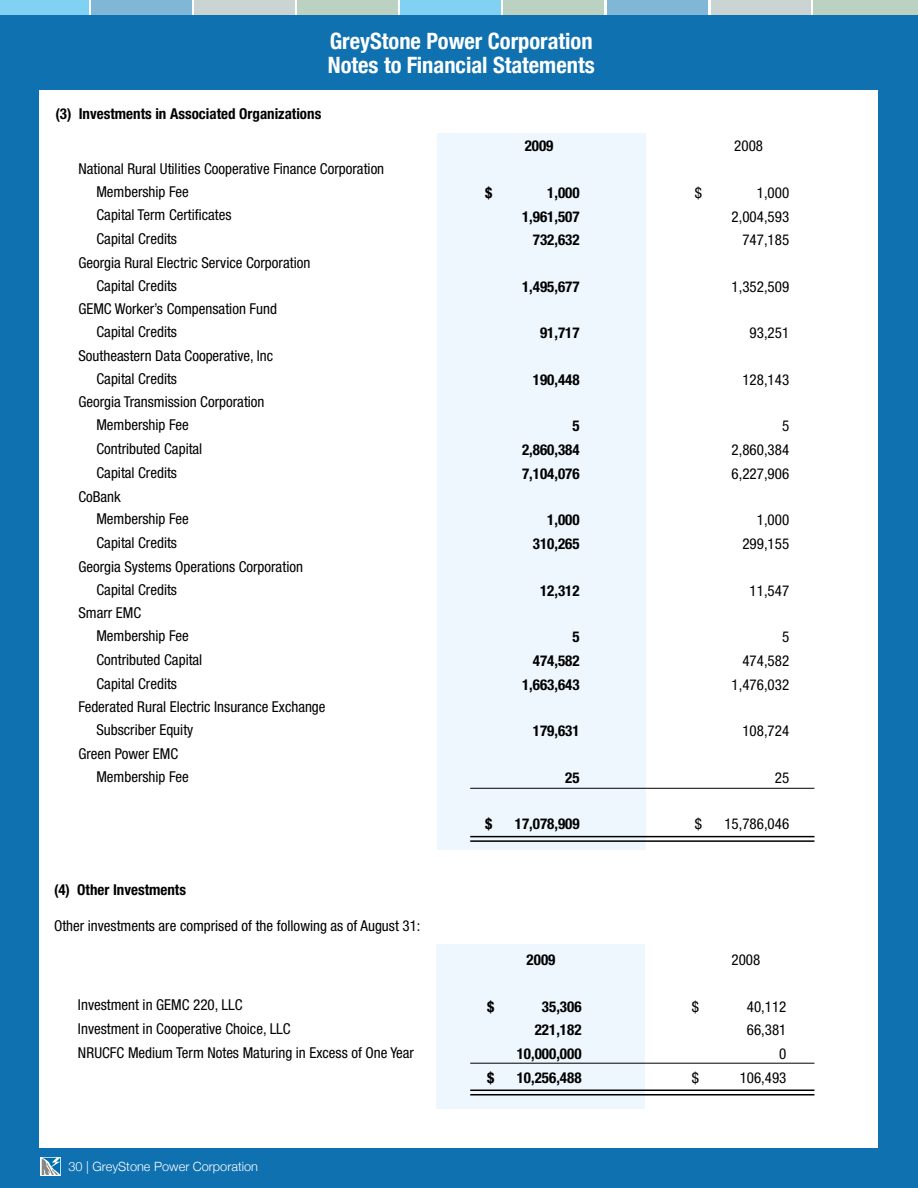
<style>
.page{position:relative;width:918px;height:1188px;background:#fff}
.page>*{position:absolute;margin:0;border:0;box-sizing:border-box;transform-origin:0 0}
.t1{font:700 condensed 22.5px/24px "Helvetica Neue";color:#fff}
.t2{font:condensed 15px/22.6px "Helvetica Neue LT Std";color:#000}
.t3{font:700 condensed 15px "Helvetica Neue LT Std";color:#000}
.t4{font:300 12.75px "Helvetica Neue";color:#fff}
</style>
<div class="page">
<div style="left:0;top:15px;width:918px;height:1173px;background:#0f71b0"></div>
<div style="left:39px;top:90px;width:839px;height:1058px;background:#fff"></div>
<div style="left:0;top:0;width:88px;height:15px;background:#80d1f2"></div>
<div style="left:91px;top:0;width:100px;height:15px;background:#80b7d7"></div>
<div style="left:194px;top:0;width:101px;height:15px;background:#cad4d3"></div>
<div style="left:298px;top:0;width:100px;height:15px;background:#bbd1c1"></div>
<div style="left:400px;top:0;width:101px;height:15px;background:#80d1f2"></div>
<div style="left:504px;top:0;width:100px;height:15px;background:#bbd1c1"></div>
<div style="left:607px;top:0;width:101px;height:15px;background:#80b7d7"></div>
<div style="left:711px;top:0;width:99px;height:15px;background:#cad4d3"></div>
<div style="left:813px;top:0;width:105px;height:15px;background:#bbd1c1"></div>
<div style="left:437px;top:133px;width:208px;height:717px;background:#edf7fd"></div>
<div style="left:436px;top:944px;width:209px;height:165px;background:#edf7fd"></div>
<svg style="left:41px;top:1157px;width:20px;height:19px"></svg>
<svg style="left:40px;top:1157px;width:20px;height:18px"></svg>
<hr style="left:470px;top:840px;width:344px;height:2px;background:#000">
<hr style="left:470px;top:836px;width:344px;height:1px;background:#000">
<hr style="left:470px;top:788px;width:344px;height:1px;background:#000">
<hr style="left:470px;top:1094px;width:344px;height:2px;background:#000">
<hr style="left:470px;top:1090px;width:344px;height:1px;background:#000">
<hr style="left:470px;top:1063px;width:344px;height:1px;background:#000">
<h1 class="t1" style="left:328px;top:28px;width:268px">GreyStone Power Corporation<br>Notes to Financial Statements</h1>
<p class="t3" style="left:56px;top:104px;width:267px">(3) Investments in Associated Organizations</p>
<p class="t2" style="left:96px;top:157px;width:289px;text-indent:-18px">National Rural Utilities Cooperative Finance Corporation<br>Membership Fee</p>
<p class="t3" style="left:525px;top:137px;width:30px">2009</p>
<p class="t2" style="left:734px;top:135px;width:30px">2008</p>
<p class="t3" style="left:485px;top:183px;width:9px">$</p>
<p class="t3" style="left:547px;top:183px;width:34px">1,000</p>
<p class="t2" style="left:695px;top:181px;width:9px">$</p>
<p class="t2" style="left:757px;top:181px;width:34px">1,000</p>
<p class="t2" style="left:96px;top:204px;width:137px">Capital Term Certificates</p>
<p class="t3" style="left:522px;top:207px;width:59px">1,961,507</p>
<p class="t2" style="left:732px;top:205px;width:59px">2,004,593</p>
<p class="t2" style="left:96px;top:227px;width:82px">Capital Credits</p>
<p class="t3" style="left:533px;top:231px;width:48px">732,632</p>
<p class="t2" style="left:742px;top:229px;width:48px">747,185</p>
<p class="t2" style="left:96px;top:251px;width:215px;text-indent:-18px">Georgia Rural Electric Service Corporation<br>Capital Credits</p>
<p class="t3" style="left:522px;top:277px;width:59px">1,495,677</p>
<p class="t2" style="left:732px;top:275px;width:59px">1,352,509</p>
<p class="t2" style="left:96px;top:298px;width:182px;text-indent:-18px">GEMC Worker’s Compensation Fund<br>Capital Credits</p>
<p class="t2" style="left:96px;top:344px;width:178px;text-indent:-18px">Southeastern Data Cooperative, Inc<br>Capital Credits</p>
<p class="t2" style="left:96px;top:391px;width:170px;text-indent:-18px">Georgia Transmission Corporation<br>Membership Fee</p>
<p class="t3" style="left:540px;top:324px;width:41px">91,717</p>
<p class="t2" style="left:750px;top:322px;width:41px">93,251</p>
<p class="t3" style="left:533px;top:370px;width:48px">190,448</p>
<p class="t2" style="left:742px;top:368px;width:48px">128,143</p>
<p class="t3" style="left:572px;top:417px;width:9px">5</p>
<p class="t2" style="left:782px;top:415px;width:9px">5</p>
<p class="t2" style="left:96px;top:437px;width:107px">Contributed Capital</p>
<p class="t3" style="left:522px;top:441px;width:59px">2,860,384</p>
<p class="t2" style="left:732px;top:438px;width:59px">2,860,384</p>
<p class="t2" style="left:96px;top:461px;width:82px">Capital Credits</p>
<p class="t3" style="left:522px;top:464px;width:59px">7,104,076</p>
<p class="t2" style="left:732px;top:462px;width:59px">6,227,906</p>
<p class="t2" style="left:96px;top:485px;width:94px;text-indent:-18px">CoBank<br>Membership Fee</p>
<p class="t3" style="left:547px;top:511px;width:34px">1,000</p>
<p class="t2" style="left:757px;top:509px;width:34px">1,000</p>
<p class="t2" style="left:96px;top:531px;width:82px">Capital Credits</p>
<p class="t3" style="left:533px;top:535px;width:48px">310,265</p>
<p class="t2" style="left:742px;top:532px;width:48px">299,155</p>
<p class="t2" style="left:96px;top:555px;width:208px;text-indent:-18px">Georgia Systems Operations Corporation<br>Capital Credits</p>
<p class="t3" style="left:540px;top:581px;width:41px">12,312</p>
<p class="t2" style="left:750px;top:579px;width:41px">11,547</p>
<p class="t2" style="left:96px;top:602px;width:94px;text-indent:-18px">Smarr EMC<br>Membership Fee</p>
<p class="t3" style="left:572px;top:628px;width:9px">5</p>
<p class="t2" style="left:782px;top:625px;width:9px">5</p>
<p class="t2" style="left:96px;top:648px;width:107px">Contributed Capital</p>
<p class="t3" style="left:533px;top:651px;width:48px">474,582</p>
<p class="t2" style="left:742px;top:649px;width:48px">474,582</p>
<p class="t2" style="left:96px;top:672px;width:82px">Capital Credits</p>
<p class="t3" style="left:522px;top:675px;width:59px">1,663,643</p>
<p class="t2" style="left:732px;top:673px;width:59px">1,476,032</p>
<p class="t2" style="left:96px;top:696px;width:231px;text-indent:-18px">Federated Rural Electric Insurance Exchange<br>Subscriber Equity</p>
<p class="t3" style="left:533px;top:722px;width:48px">179,631</p>
<p class="t2" style="left:742px;top:719px;width:48px">108,724</p>
<p class="t2" style="left:96px;top:742px;width:94px;text-indent:-18px">Green Power EMC<br>Membership Fee</p>
<p class="t3" style="left:54px;top:880px;width:134px">(4) Other Investments</p>
<p class="t2" style="left:54px;top:914px;width:368px">Other investments are comprised of the following as of August 31:</p>
<p class="t3" style="left:565px;top:768px;width:16px">25</p>
<p class="t2" style="left:775px;top:766px;width:16px">25</p>
<p class="t3" style="left:485px;top:815px;width:9px">$</p>
<p class="t3" style="left:515px;top:815px;width:66px">17,078,909</p>
<p class="t2" style="left:695px;top:812px;width:9px">$</p>
<p class="t2" style="left:724px;top:812px;width:66px">15,786,046</p>
<p class="t3" style="left:527px;top:951px;width:30px">2009</p>
<p class="t2" style="left:732px;top:948px;width:30px">2008</p>
<p class="t2" style="left:78px;top:994px;width:166px">Investment in GEMC 220, LLC</p>
<p class="t3" style="left:487px;top:997px;width:9px">$</p>
<p class="t3" style="left:542px;top:997px;width:41px">35,306</p>
<p class="t2" style="left:692px;top:995px;width:9px">$</p>
<p class="t2" style="left:747px;top:995px;width:41px">40,112</p>
<p class="t2" style="left:78px;top:1018px;width:214px">Investment in Cooperative Choice, LLC</p>
<p class="t3" style="left:535px;top:1021px;width:48px">221,182</p>
<p class="t2" style="left:747px;top:1019px;width:41px">66,381</p>
<p class="t2" style="left:78px;top:1041px;width:338px">NRUCFC Medium Term Notes Maturing in Excess of One Year</p>
<p class="t3" style="left:517px;top:1045px;width:66px">10,000,000</p>
<p class="t2" style="left:779px;top:1042px;width:9px">0</p>
<p class="t3" style="left:487px;top:1068px;width:9px">$</p>
<p class="t3" style="left:517px;top:1068px;width:66px">10,256,488</p>
<p class="t2" style="left:692px;top:1066px;width:9px">$</p>
<p class="t2" style="left:740px;top:1066px;width:48px">106,493</p>
<p class="t4" style="left:68px;top:1159px;width:191px">30 | GreyStone Power Corporation</p>
</div>
